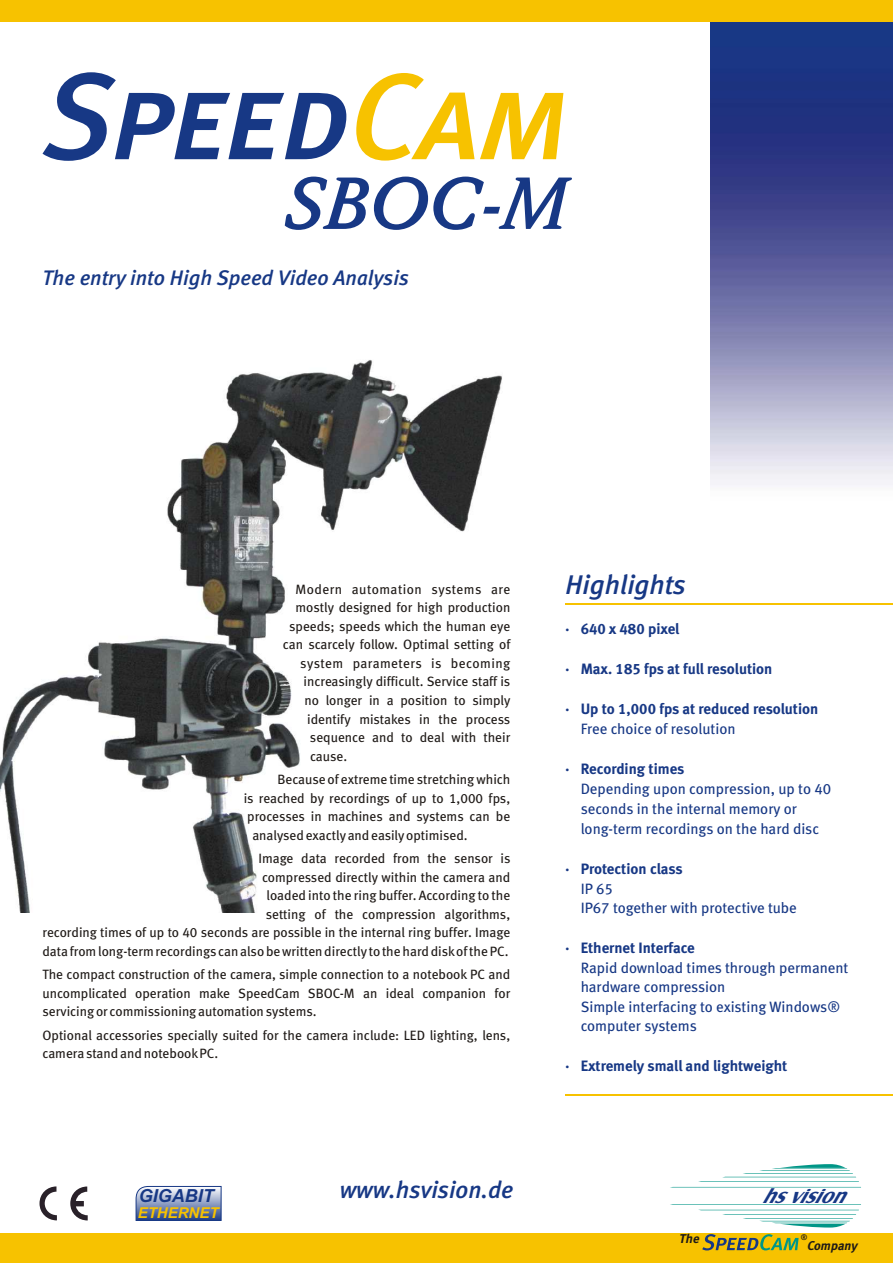
<style>
.page{position:relative;width:893px;height:1263px;background:#fff}
.page>*{position:absolute;margin:0;border:0;box-sizing:border-box;transform-origin:0 0}
.t1{font:italic 700 75px "Weidemann IT Cby BT";color:#173885}
.t2{font:italic 500 27px "Meta";color:#173885}
.t3{font:italic 500 24px "Meta";color:#173885}
.t4{font:italic 500 21px "Meta";color:#173885}
.t5{font:italic 700 20.55px "Castle T";color:#173885}
.t6{font:italic 700 18px "Arial";color:#173885}
.t7{font:15px/19.8px "Meta Book LF";color:#173885}
.t8{font:15px "Meta Bold LF";color:#173885}
.t9{font:italic 700 15px "Arial";color:#f7c200}
.t10{font:13.5px/18.6px "Meta Book LF";color:#1f1a17;text-align:right}
.t11{font:13.5px "Meta Book LF";letter-spacing:.035em;color:#1f1a17}
.t12{font:13.5px "Meta Book LF";letter-spacing:.03em;color:#1f1a17}
.t13{font:italic 12.75px "Meta Bold LF";color:#1f1a17}
.t14{font:italic 500 7.95px "Meta";color:#1f1a17}
</style>
<div class="page">
<img style="left:0;top:360px;width:502px;height:552px">
<img style="left:710px;top:21px;width:183px;height:464px">
<hr style="left:566px;top:1095px;width:327px;height:1px;background:#f7c200">
<div style="left:0;top:0;width:893px;height:21px;background:#f7c200"></div>
<svg style="left:43px;top:72px;width:303px;height:89px"></svg>
<svg style="left:356px;top:73px;width:207px;height:88px"></svg>
<hr style="left:566px;top:604px;width:327px;height:1px;background:#f7c200">
<svg style="left:135px;top:1185px;width:87px;height:36px"></svg>
<div style="left:0;top:1233px;width:893px;height:30px;background:#f7c200"></div>
<svg style="left:40px;top:1186px;width:17px;height:34px"></svg>
<svg style="left:70px;top:1186px;width:18px;height:34px"></svg>
<svg style="left:670px;top:1164px;width:191px;height:24px"></svg>
<svg style="left:670px;top:1204px;width:191px;height:23px"></svg>
<svg style="left:702px;top:1234px;width:97px;height:16px"></svg>
<h1 class="t1" style="left:287px;top:172px;width:285px">SBOC-M</h1>
<h3 class="t4" style="left:43px;top:269px;width:368px">The entry into High Speed Video Analysis</h3>
<p class="t11" style="left:296px;top:583px;width:216px">Modern automation systems are</p>
<p class="t10" style="left:296px;top:599px;width:216px">mostly designed for high production</p>
<p class="t10" style="left:289px;top:617px;width:223px">speeds; speeds which the human eye</p>
<p class="t10" style="left:283px;top:636px;width:229px">can scarcely follow. Optimal setting of</p>
<p class="t12" style="left:300px;top:657px;width:212px">system parameters is becoming</p>
<p class="t10" style="left:303px;top:673px;width:208px">increasingly difficult. Service staff is</p>
<p class="t10" style="left:304px;top:692px;width:208px">no longer in a position to simply</p>
<p class="t10" style="left:307px;top:710px;width:205px">identify mistakes in the process</p>
<p class="t10" style="left:310px;top:729px;width:202px">sequence and to deal with their</p>
<p class="t10" style="left:310px;top:748px;width:39px">cause.</p>
<p class="t10" style="left:277px;top:771px;width:234px">Because of extreme time stretching which</p>
<p class="t10" style="left:244px;top:789px;width:268px">is reached by recordings of up to 1,000 fps,</p>
<p class="t10" style="left:247px;top:808px;width:264px">processes in machines and systems can be</p>
<p class="t10" style="left:252px;top:826px;width:217px">analysed exactly and easily optimised.</p>
<p class="t10" style="left:42px;top:850px;width:469px">Image data recorded from the sensor is<br>compressed directly within the camera and<br>loaded into the ring buffer. According to the<br>setting of the compression algorithms,<br>recording times of up to 40 seconds are possible in the internal ring buffer. Image data from long-term recordings can also be written directly to the hard diskof the PC.</p>
<p class="t10" style="left:42px;top:966px;width:469px;text-align:justify">The compact construction of the camera, simple connection to a notebook PC and uncomplicated operation make SpeedCam SBOC-M an ideal companion for servicing or commissioning automation systems.</p>
<p class="t10" style="left:42px;top:1026px;width:469px;text-align:left">Optional accessories specially suited for the camera include: LED lighting, lens, camera stand and notebookPC.</p>
<h2 class="t2" style="left:566px;top:572px;width:122px">Highlights</h2>
<p class="t8" style="left:566px;top:622px;width:115px">· 640 x 480 pixel</p>
<p class="t8" style="left:566px;top:662px;width:208px">· Max. 185 fps at full resolution</p>
<p class="t8" style="left:566px;top:702px;width:254px">· Up to 1,000 fps at reduced resolution</p>
<p class="t7" style="left:581px;top:720px;width:156px">Free choice of resolution</p>
<p class="t8" style="left:566px;top:762px;width:120px">· Recording times</p>
<p class="t7" style="left:581px;top:780px;width:252px">Depending upon compression, up to 40 seconds in the internal memory or long-term recordings on the hard disc</p>
<p class="t8" style="left:566px;top:862px;width:119px">· Protection class</p>
<p class="t7" style="left:581px;top:879px;width:218px">IP 65<br>IP67 together with protective tube</p>
<p class="t8" style="left:566px;top:942px;width:131px">· Ethernet Interface</p>
<p class="t7" style="left:581px;top:959px;width:269px;line-height:19.2px">Rapid download times through permanent hardware compression<br>Simple interfacing to existing Windows® computer systems</p>
<p class="t8" style="left:565px;top:1059px;width:223px">· Extremely small and lightweight</p>
<h3 class="t6" style="left:139px;top:1189px;width:77px">GIGABIT</h3>
<p class="t9" style="left:138px;top:1207px;width:82px">ETHERNET</p>
<h3 class="t3" style="left:340px;top:1179px;width:175px">www.hsvision.de</h3>
<h3 class="t5" style="left:762px;top:1186px;width:95px">hs vision</h3>
<p class="t13" style="left:679px;top:1232px;width:24px">The</p>
<p class="t14" style="left:800px;top:1234px;width:8px">®</p>
<p class="t13" style="left:807px;top:1240px;width:52px">Company</p>
</div>
